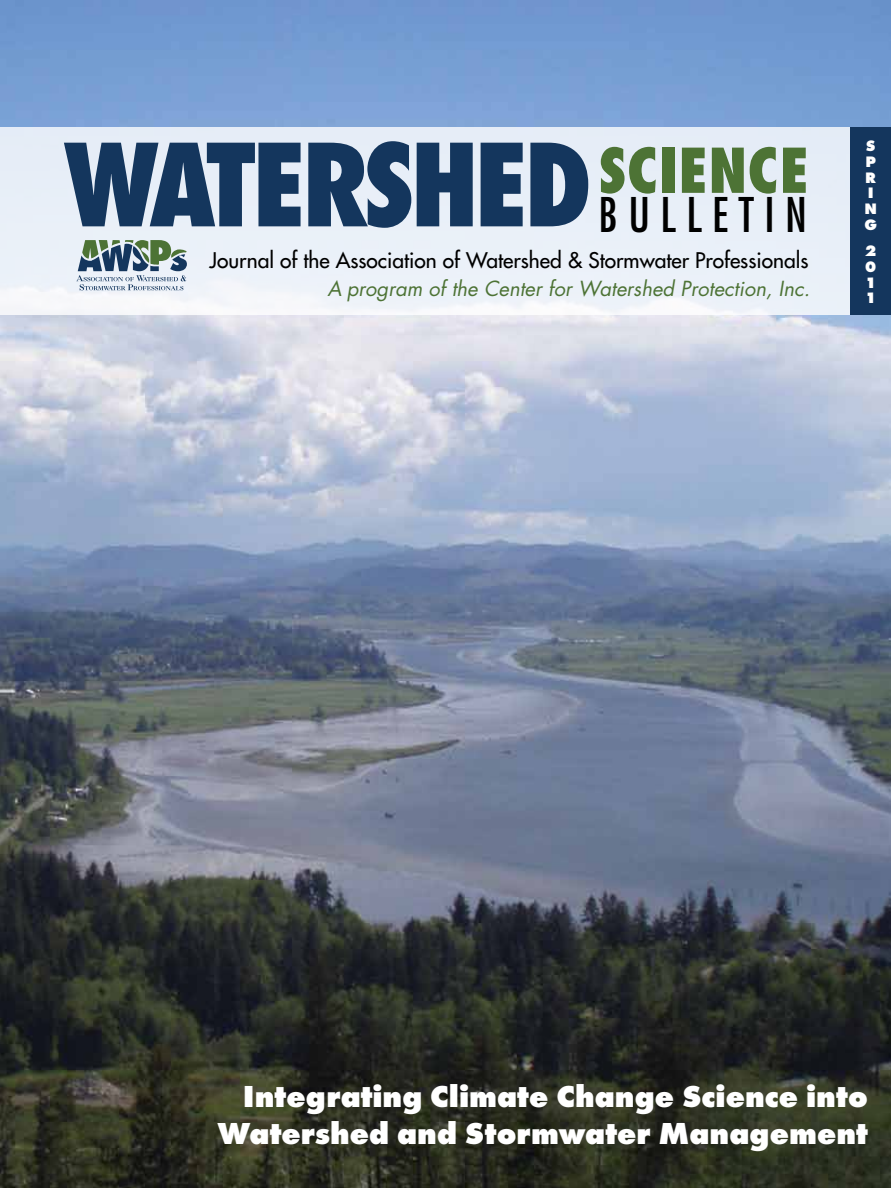
<style>
.page{position:relative;width:891px;height:1188px;background:#fff}
.page>*{position:absolute;margin:0;border:0;box-sizing:border-box;transform-origin:0 0}
.t1{font:800 condensed 111px "Futura";letter-spacing:-.05em;color:#14365d}
.t2{font:condensed 46.5px "Futura";color:#000}
.t3{font:800 31.5px/37.8px "Futura T";color:#fff;text-align:right}
.t4{font:21px "Futura";color:#000}
.t5{font:italic 20.25px "Futura";color:#4d7335}
.t6{font:800 15.75px/15.8px "Futura T";color:#fff}
</style>
<div class="page">
<img style="left:0;top:0;width:891px;height:1188px">
<div style="left:0;top:128px;width:891px;height:187px;background:#e9eff8"></div>
<div style="left:850px;top:128px;width:41px;height:187px;background:#14365d"></div>
<svg style="left:76px;top:240px;width:111px;height:50px"></svg>
<h1 class="t1" style="left:64px;top:114px;width:747px">WATERSHED<sup>SCIENCE</sup></h1>
<h2 class="t2" style="left:598px;top:185px;width:210px">BUL L ETIN</h2>
<p class="t4" style="left:210px;top:246px;width:600px">Journal of the Association of Watershed &amp; Stormwater Professionals</p>
<p class="t5" style="left:327px;top:275px;width:484px">A program of the Center for Watershed Protection, Inc.</p>
<p class="t6" style="left:864px;top:138px;width:14px">S<br>P<br>R<br>I<br>N<br>G</p>
<p class="t6" style="left:865px;top:243px;width:13px;text-align:justify">2<br>0<br>1<br>1</p>
<p class="t3" style="left:218px;top:1077px;width:652px">Integrating Climate Change Science into<br>Watershed and Stormwater Management</p>
</div>
